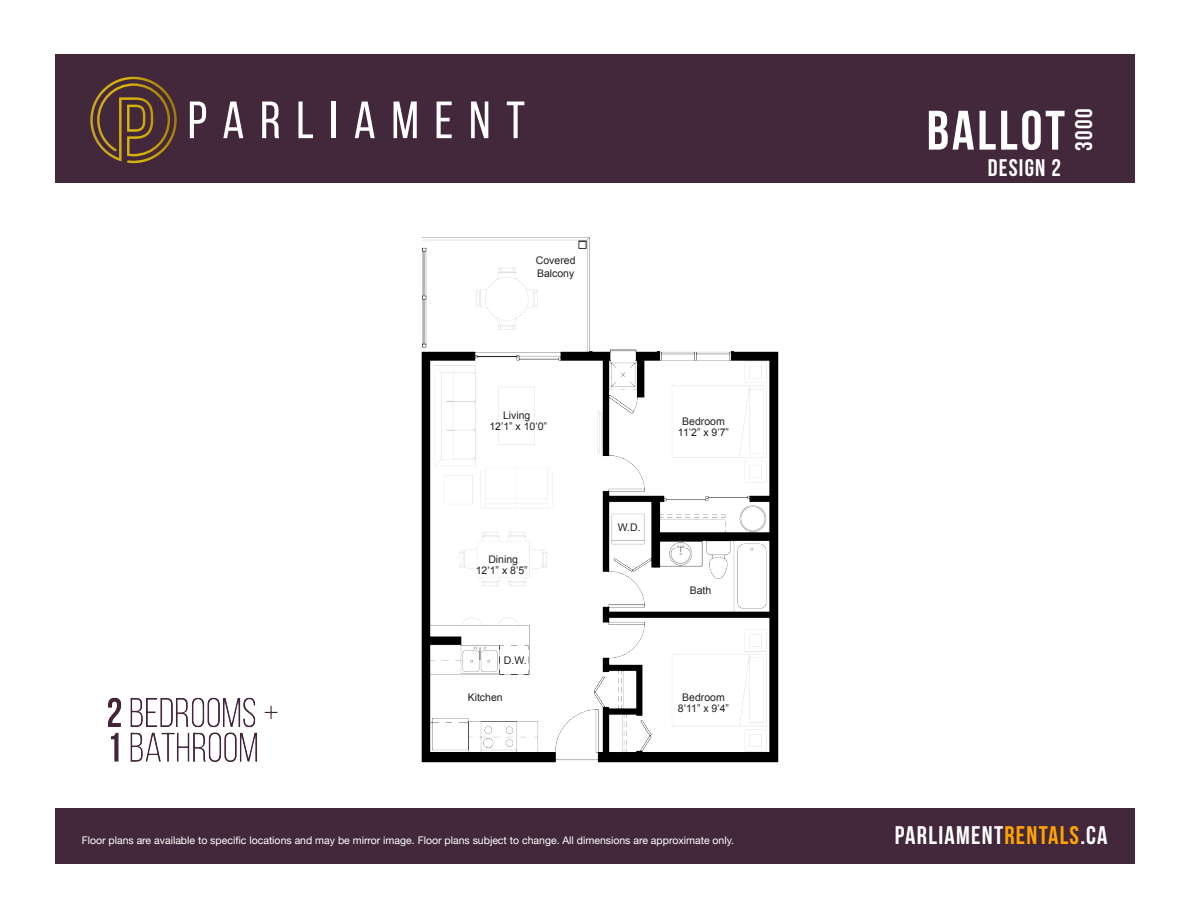
<style>
.page{position:relative;width:1188px;height:918px;background:#fff}
.page>*{position:absolute;margin:0;border:0;box-sizing:border-box;transform-origin:0 0}
.t1{font:55.5px "Bebas Neue";letter-spacing:.05em;color:#fff}
.t2{font:25.5px "Bebas Neue";letter-spacing:.05em;color:#fff}
.t3{font:24px "Bebas Neue";letter-spacing:.05em;color:#fff}
.t4{font:10.5px "Helvetica Neue";color:#fff}
.t5{font:10.5px "Arial";color:#231f20}
.s1{color:#ffa300}
</style>
<div class="page">
<div style="left:55px;top:54px;width:1080px;height:129px;background:#43273a"></div>
<svg style="left:190px;top:102px;width:16px;height:36px"></svg>
<svg style="left:223px;top:102px;width:20px;height:36px"></svg>
<svg style="left:262px;top:102px;width:17px;height:36px"></svg>
<svg style="left:298px;top:102px;width:15px;height:36px"></svg>
<hr style="left:332px;top:102px;width:4px;height:36px;background:#fff">
<svg style="left:355px;top:102px;width:20px;height:36px"></svg>
<svg style="left:394px;top:102px;width:23px;height:36px"></svg>
<svg style="left:437px;top:102px;width:15px;height:36px"></svg>
<svg style="left:471px;top:102px;width:17px;height:36px"></svg>
<svg style="left:507px;top:102px;width:17px;height:36px"></svg>
<svg style="left:90px;top:77px;width:87px;height:86px"></svg>
<div style="left:55px;top:808px;width:1080px;height:56px;background:#43273a"></div>
<img style="left:108px;top:697px;width:170px;height:65px">
<img style="left:421px;top:237px;width:358px;height:526px">
<p class="t1" style="left:927px;top:100px;width:140px">BALLOT</p>
<p class="t3" style="left:1071px;top:151px;width:43px;rotate:-90deg">3000</p>
<p class="t5" style="left:536px;top:254px;width:41px">Covered</p>
<p class="t5" style="left:537px;top:266px;width:39px">Balcony</p>
<p class="t5" style="left:503px;top:409px;width:29px">Living</p>
<p class="t5" style="left:489px;top:419px;width:59px">12’1” x 10’0”</p>
<p class="t5" style="left:488px;top:553px;width:31px">Dining</p>
<p class="t5" style="left:476px;top:563px;width:53px">12’1” x 8’5”</p>
<p class="t5" style="left:504px;top:653px;width:24px">D.W.</p>
<p class="t5" style="left:468px;top:691px;width:37px">Kitchen</p>
<p class="t5" style="left:618px;top:521px;width:24px">W.D.</p>
<p class="t5" style="left:682px;top:414px;width:44px">Bedroom</p>
<p class="t5" style="left:678px;top:425px;width:53px">11’2” x 9’7”</p>
<p class="t5" style="left:690px;top:584px;width:23px">Bath</p>
<p class="t5" style="left:682px;top:691px;width:44px">Bedroom</p>
<p class="t5" style="left:678px;top:701px;width:53px">8’11” x 9’4”</p>
<p class="t3" style="left:988px;top:154px;width:75px">desigN 2</p>
<p class="t4" style="left:82px;top:833px;width:654px">Floor plans are available to specific locations and may be mirror image. Floor plans subject to change. All dimensions are approximate only.</p>
<h2 class="t2" style="left:895px;top:821px;width:214px">PARLIAMENT<span class="s1">RENTALS</span>.CA</h2>
</div>
